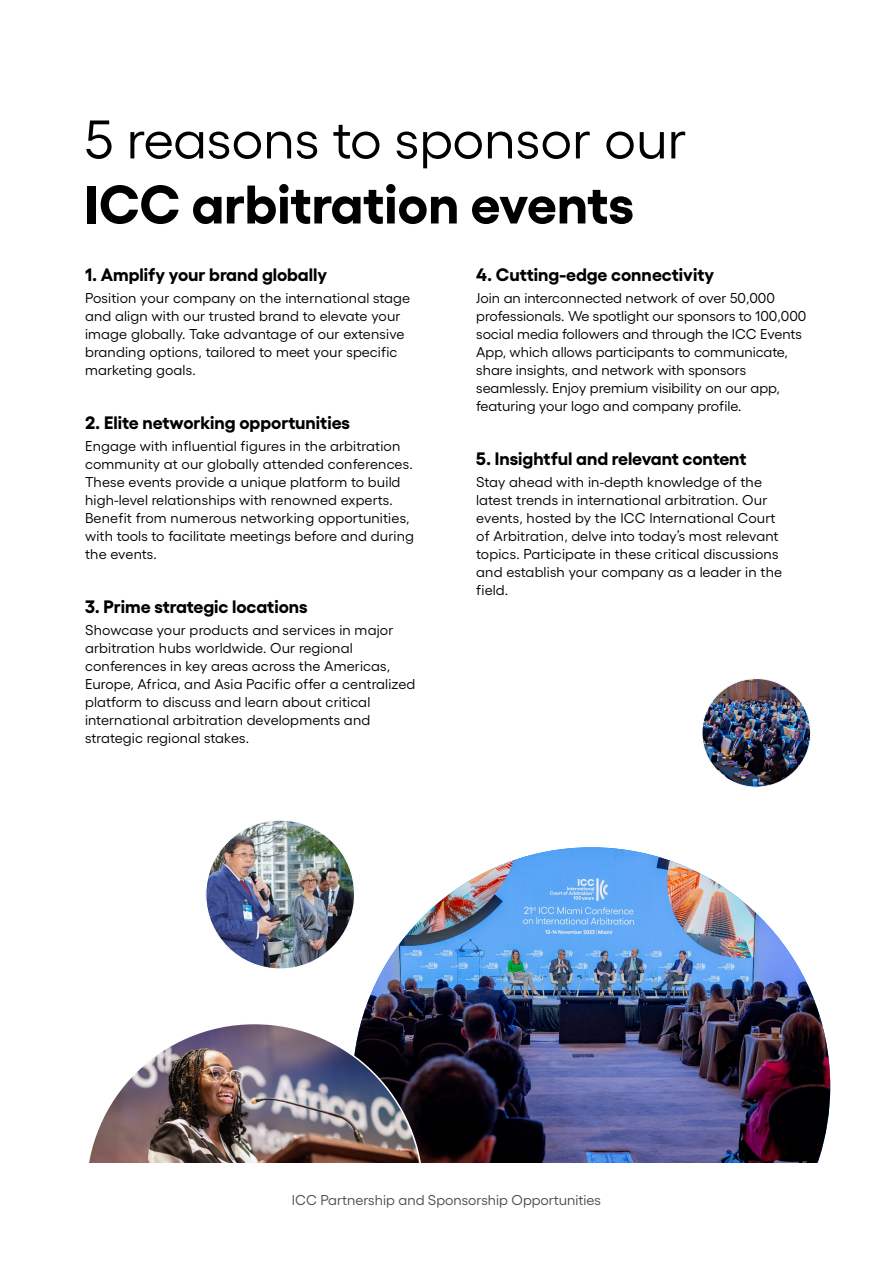
<style>
.page{position:relative;width:893px;height:1263px;background:#fff}
.page>*{position:absolute;margin:0;border:0;box-sizing:border-box;transform-origin:0 0}
.t1{font:54.15px "Gellix";color:#000}
.t2{font:700 54.15px "Gellix";color:#000}
.t3{font:700 18px "Gellix";color:#000}
.t4{font:14.25px/18px "Gellix";letter-spacing:.01em;color:#000}
.t5{font:14.25px "Gellix";color:#4d4b4d}
</style>
<div class="page">
<img style="left:360px;top:847px;width:470px;height:316px">
<img style="left:89px;top:1023px;width:334px;height:140px">
<img style="left:206px;top:820px;width:149px;height:149px;border-radius:74px">
<img style="left:702px;top:678px;width:109px;height:109px;border-radius:54px">
<h1 class="t1" style="left:85px;top:98px;width:603px">5 reasons to sponsor our</h1>
<h1 class="t2" style="left:85px;top:161px;width:550px">ICC arbitration events</h1>
<p class="t3" style="left:85px;top:260px;width:244px">1. Amplify your brand globally</p>
<p class="t4" style="left:85px;top:288px;width:327px">Position your company on the international stage and align with our trusted brand to elevate your image globally. Take advantage of our extensive branding options, tailored to meet your specific marketing goals.</p>
<p class="t3" style="left:85px;top:408px;width:266px">2. Elite networking opportunities</p>
<p class="t4" style="left:85px;top:435px;width:330px">Engage with influential figures in the arbitration community at our globally attended conferences.<br>These events provide a unique platform to build high-level relationships with renowned experts.<br>Benefit from numerous networking opportunities, with tools to facilitate meetings before and during the events.</p>
<p class="t3" style="left:85px;top:592px;width:224px">3. Prime strategic locations</p>
<p class="t4" style="left:85px;top:619px;width:332px">Showcase your products and services in major arbitration hubs worldwide. Our regional conferences in key areas across the Americas, Europe, Africa, and Asia Pacific offer a centralized platform to discuss and learn about critical international arbitration developments and strategic regional stakes.</p>
<p class="t3" style="left:476px;top:260px;width:239px">4. Cutting-edge connectivity</p>
<p class="t4" style="left:476px;top:288px;width:332px">Join an interconnected network of over 50,000 professionals. We spotlight our sponsors to 100,000 social media followers and through the ICC Events App, which allows participants to communicate, share insights, and network with sponsors seamlessly. Enjoy premium visibility on our app, featuring your logo and company profile.</p>
<p class="t3" style="left:476px;top:444px;width:272px">5. Insightful and relevant content</p>
<p class="t4" style="left:476px;top:471px;width:307px">Stay ahead with in-depth knowledge of the latest trends in international arbitration. Our events, hosted by the ICC International Court of Arbitration, delve into today’s most relevant topics. Participate in these critical discussions and establish your company as a leader in the field.</p>
<p class="t5" style="left:292px;top:1189px;width:311px">ICC Partnership and Sponsorship Opportunities</p>
</div>
